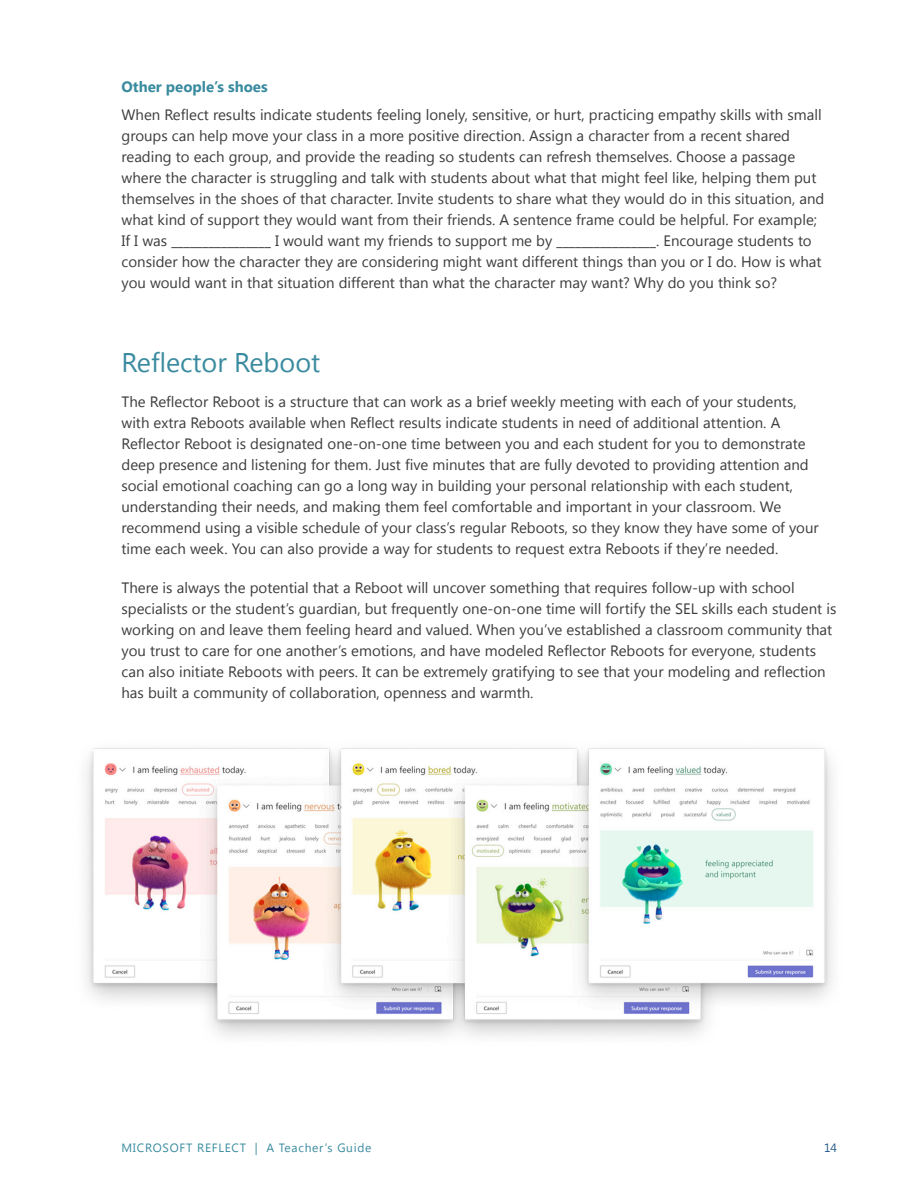
<style>
.page{position:relative;width:918px;height:1188px;background:#fff}
.page>*{position:absolute;margin:0;border:0;box-sizing:border-box;transform-origin:0 0}
.heading_1{font:27px "Segoe UI";color:#3a8b9f}
.t1{font:15px/21px "Segoe UI";color:#3c3c3c}
.heading_3{font:700 15px "Segoe UI";color:#3a8b9f}
.t2{font:12px "Segoe UI";letter-spacing:.06em;color:#3a8b9f}
.t3{font:12px "Segoe UI";color:#245889}
</style>
<div class="page">
<img style="left:86px;top:748px;width:746px;height:289px">
<p class="heading_3" style="left:122px;top:75px;width:148px">Other people’s shoes</p>
<p class="t1" style="left:122px;top:104px;width:704px">When Reflect results indicate students feeling lonely, sensitive, or hurt, practicing empathy skills with small groups can help move your class in a more positive direction. Assign a character from a recent shared reading to each group, and provide the reading so students can refresh themselves. Choose a passage where the character is struggling and talk with students about what that might feel like, helping them put themselves in the shoes of that character. Invite students to share what they would do in this situation, and what kind of support they would want from their friends. A sentence frame could be helpful. For example; If I was ________________ I would want my friends to support me by ________________. Encourage students to consider how the character they are considering might want different things than you or I do. How is what you would want in that situation different than what the character may want? Why do you think so?</p>
<p class="heading_1" style="left:122px;top:344px;width:200px">Reflector Reboot</p>
<p class="t1" style="left:122px;top:390px;width:699px">The Reflector Reboot is a structure that can work as a brief weekly meeting with each of your students, with extra Reboots available when Reflect results indicate students in need of additional attention. A Reflector Reboot is designated one-on-one time between you and each student for you to demonstrate deep presence and listening for them. Just five minutes that are fully devoted to providing attention and social emotional coaching can go a long way in building your personal relationship with each student, understanding their needs, and making them feel comfortable and important in your classroom. We recommend using a visible schedule of your class’s regular Reboots, so they know they have some of your time each week. You can also provide a way for students to request extra Reboots if they’re needed.</p>
<p class="t1" style="left:122px;top:576px;width:716px">There is always the potential that a Reboot will uncover something that requires follow-up with school specialists or the student’s guardian, but frequently one-on-one time will fortify the SEL skills each student is working on and leave them feeling heard and valued. When you’ve established a classroom community that you trust to care for one another’s emotions, and have modeled Reflector Reboots for everyone, students can also initiate Reboots with peers. It can be extremely gratifying to see that your modeling and reflection has built a community of collaboration, openness and warmth.</p>
<p class="t2" style="left:122px;top:1139px;width:252px">MICROSOFT REFLECT | A Teacher’s Guide</p>
<p class="t3" style="left:824px;top:1139px;width:14px">14</p>
</div>
